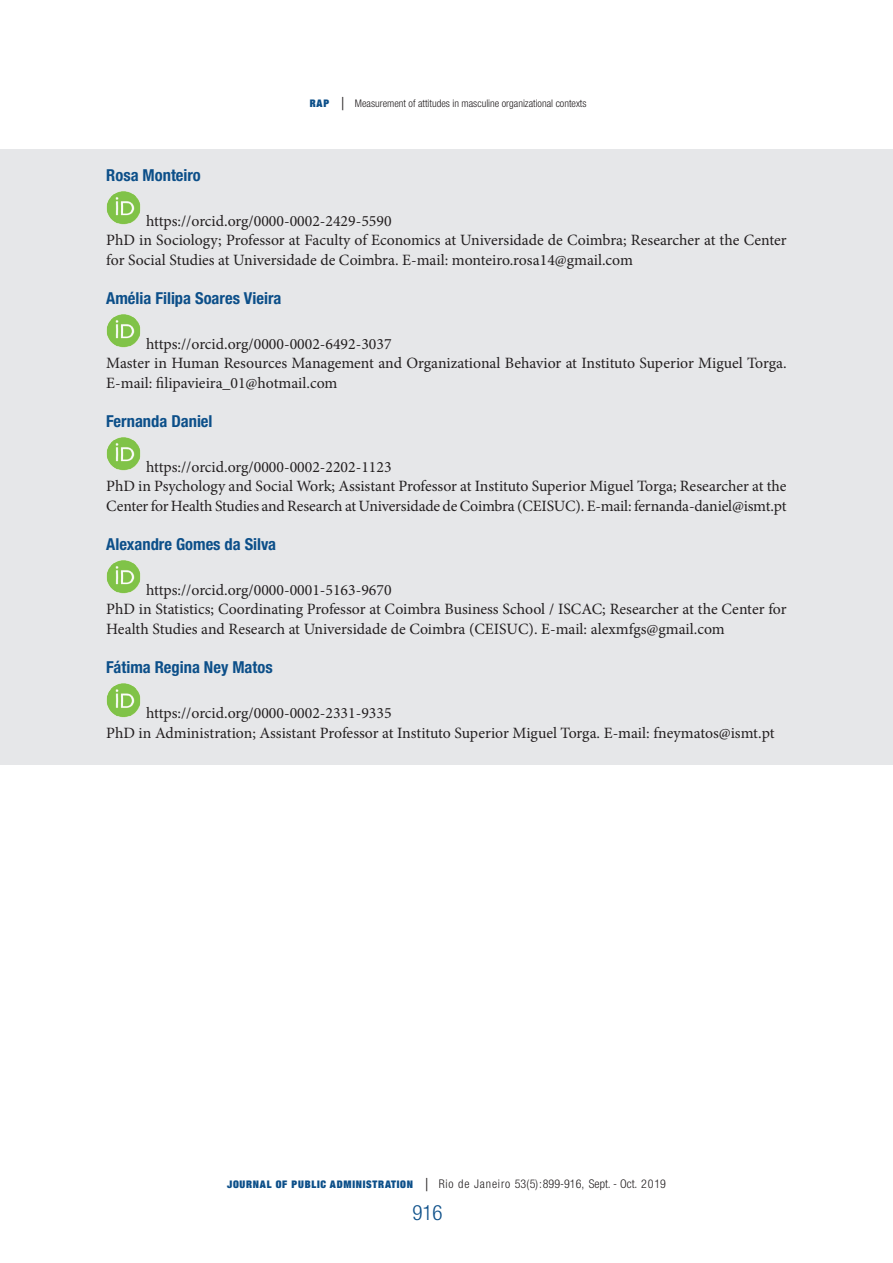
<style>
.page{position:relative;width:893px;height:1263px;background:#fff}
.page>*{position:absolute;margin:0;border:0;box-sizing:border-box;transform-origin:0 0}
.t1{font:300 condensed 21px "Helvetica Neue LT Std";color:#0c4f89}
.AUTOR{font:700 condensed 16.5px "Helvetica Neue LT Std";color:#0c4f89}
.autores_final_1{font:15.75px/19.5px "Minion Pro";letter-spacing:-.005em;color:#231f20}
.t2{font:300 condensed 12px "Helvetica Neue LT Std";letter-spacing:.035em;color:#231f20}
.t3{font:300 condensed 10.5px "Helvetica Neue LT Std";color:#231f20}
.s1{font-family:"Helvetica Neue";font-weight:900;font-stretch:expanded;color:#0c4f89}
.s2{font-size:18px}
.s3{font-family:"Helvetica Neue";font-weight:900;font-stretch:expanded;font-size:10.5px;color:#0c4f89}
</style>
<div class="page">
<div style="left:0;top:149px;width:893px;height:615px;background:#e6e7e9"></div>
<img style="left:106px;top:191px;width:35px;height:34px">
<img style="left:106px;top:314px;width:35px;height:34px">
<img style="left:106px;top:437px;width:35px;height:34px">
<img style="left:106px;top:560px;width:35px;height:34px">
<img style="left:106px;top:683px;width:35px;height:35px">
<p class="t3" style="left:310px;top:98px;width:278px"><span class="s1">RAP</span> <span class="s2">|</span> Measurement of attitudes in masculine organizational contexts</p>
<p class="AUTOR" style="left:106px;top:165px;width:96px">Rosa Monteiro</p>
<p class="autores_final_1" style="left:146px;top:211px;width:247px">https://orcid.org/0000-0002-2429-5590</p>
<p class="autores_final_1" style="left:106px;top:231px;width:682px">PhD in Sociology; Professor at Faculty of Economics at Universidade de Coimbra; Researcher at the Center for Social Studies at Universidade de Coimbra. E-mail: monteiro.rosa14@gmail.com</p>
<p class="AUTOR" style="left:106px;top:288px;width:177px">Amélia Filipa Soares Vieira</p>
<p class="autores_final_1" style="left:146px;top:334px;width:247px">https://orcid.org/0000-0002-6492-3037</p>
<p class="autores_final_1" style="left:106px;top:354px;width:682px">Master in Human Resources Management and Organizational Behavior at Instituto Superior Miguel Torga.<br>E-mail: filipavieira_01@hotmail.com</p>
<p class="AUTOR" style="left:106px;top:411px;width:108px">Fernanda Daniel</p>
<p class="autores_final_1" style="left:146px;top:457px;width:247px">https://orcid.org/0000-0002-2202-1123</p>
<p class="autores_final_1" style="left:106px;top:477px;width:682px">PhD in Psychology and Social Work; Assistant Professor at Instituto Superior Miguel Torga; Researcher at the<br>Center for Health Studies and Research at Universidade de Coimbra (CEISUC). E-mail: fernanda-daniel@ismt.pt</p>
<p class="AUTOR" style="left:106px;top:534px;width:171px">Alexandre Gomes da Silva</p>
<p class="autores_final_1" style="left:146px;top:580px;width:247px">https://orcid.org/0000-0001-5163-9670</p>
<p class="autores_final_1" style="left:106px;top:600px;width:682px">PhD in Statistics; Coordinating Professor at Coimbra Business School / ISCAC; Researcher at the Center for<br>Health Studies and Research at Universidade de Coimbra (CEISUC). E-mail: alexmfgs@gmail.com</p>
<p class="AUTOR" style="left:106px;top:657px;width:168px">Fátima Regina Ney Matos</p>
<p class="autores_final_1" style="left:146px;top:703px;width:247px">https://orcid.org/0000-0002-2331-9335</p>
<p class="autores_final_1" style="left:106px;top:723px;width:670px">PhD in Administration; Assistant Professor at Instituto Superior Miguel Torga. E-mail: fneymatos@ismt.pt</p>
<p class="t2" style="left:227px;top:1176px;width:440px"><span class="s3">JOURNAL OF PUBLIC ADMINISTRATION</span> <span class="s2">|</span> Rio de Janeiro 53(5):899-916, Sept. - Oct. 2019</p>
<h1 class="t1" style="left:412px;top:1200px;width:32px">916</h1>
</div>
